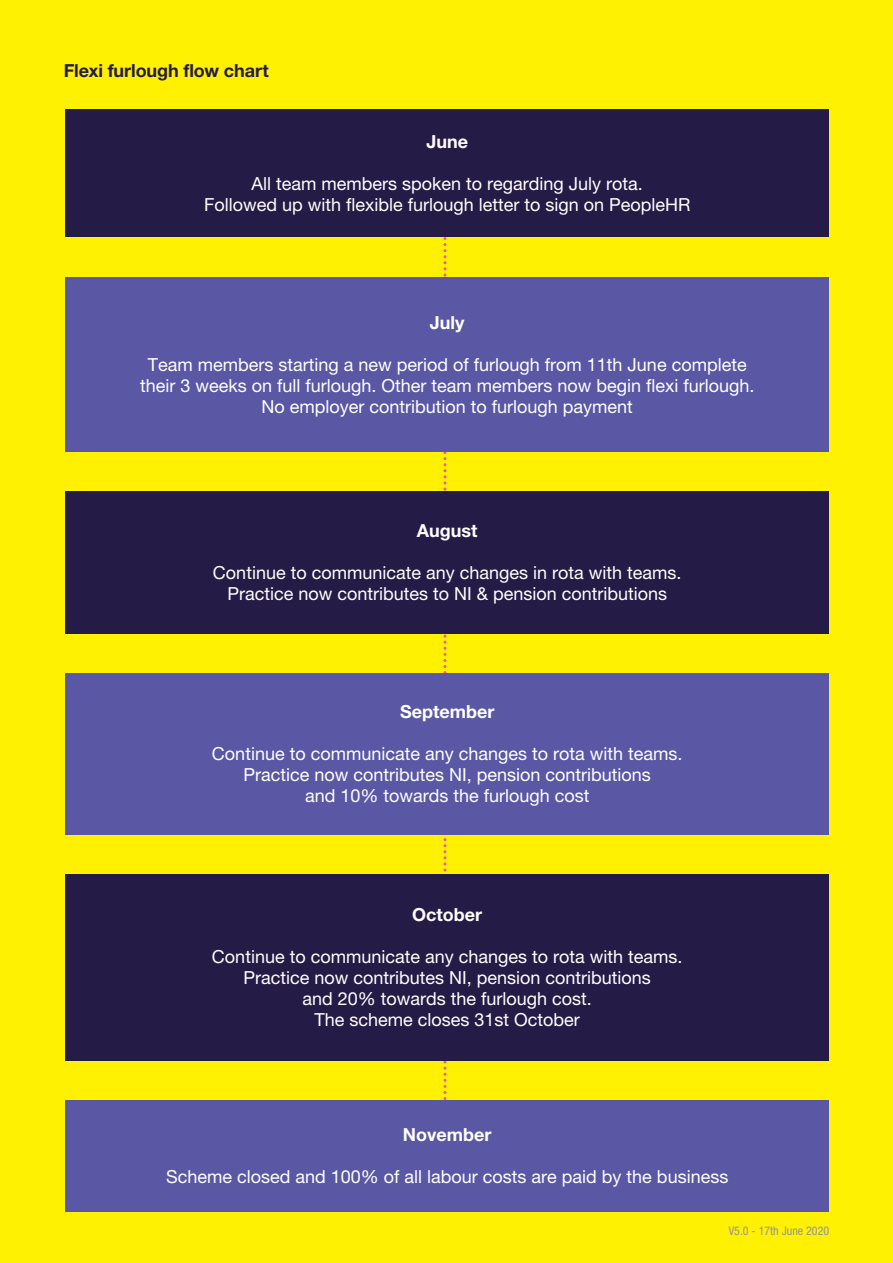
<style>
.page{position:relative;width:893px;height:1263px;background:#fff101}
.page>*{position:absolute;margin:0;border:0;box-sizing:border-box;transform-origin:0 0}
.t1{font:18px "Helvetica Neue LT Pro";color:#fff}
.t2{font:700 18px "Helvetica Neue LT Pro";color:#fff}
.t3{font:700 18px "Helvetica Neue LT Pro";letter-spacing:-.005em;color:#241c46}
.t4{font:condensed 12px "Helvetica Neue LT Pro";color:#939598}
</style>
<div class="page">
<svg style="left:443px;top:237px;width:3px;height:40px"></svg>
<svg style="left:443px;top:452px;width:3px;height:39px"></svg>
<svg style="left:443px;top:633px;width:3px;height:40px"></svg>
<svg style="left:443px;top:834px;width:3px;height:38px"></svg>
<svg style="left:443px;top:1061px;width:3px;height:39px"></svg>
<div style="left:65px;top:109px;width:764px;height:128px;background:#241c46"></div>
<div style="left:65px;top:277px;width:764px;height:175px;background:#5a57a5"></div>
<div style="left:65px;top:491px;width:764px;height:142px;background:#241c46"></div>
<div style="left:65px;top:673px;width:764px;height:161px;background:#5a57a5"></div>
<div style="left:65px;top:874px;width:764px;height:187px;background:#241c46"></div>
<div style="left:65px;top:1100px;width:764px;height:112px;background:#5a57a5"></div>
<p class="t3" style="left:64px;top:59px;width:207px">Flexi furlough flow chart</p>
<p class="t2" style="left:426px;top:130px;width:43px">June</p>
<p class="t1" style="left:251px;top:173px;width:393px">All team members spoken to regarding July rota.</p>
<p class="t1" style="left:204px;top:194px;width:488px">Followed up with flexible furlough letter to sign on PeopleHR</p>
<p class="t2" style="left:430px;top:311px;width:36px">July</p>
<p class="t1" style="left:148px;top:353px;width:600px">Team members starting a new period of furlough from 11th June complete</p>
<p class="t1" style="left:140px;top:374px;width:616px">their 3 weeks on full furlough. Other team members now begin flexi furlough.</p>
<p class="t1" style="left:261px;top:395px;width:373px">No employer contribution to furlough payment</p>
<p class="t2" style="left:417px;top:520px;width:62px">August</p>
<p class="t1" style="left:213px;top:562px;width:470px">Continue to communicate any changes in rota with teams.</p>
<p class="t1" style="left:227px;top:583px;width:441px">Practice now contributes to NI &amp; pension contributions</p>
<p class="t2" style="left:400px;top:701px;width:96px">September</p>
<p class="t1" style="left:212px;top:743px;width:472px">Continue to communicate any changes to rota with teams.</p>
<p class="t1" style="left:244px;top:764px;width:409px">Practice now contributes NI, pension contributions</p>
<p class="t1" style="left:305px;top:785px;width:286px">and 10% towards the furlough cost</p>
<p class="t2" style="left:412px;top:904px;width:72px">October</p>
<p class="t1" style="left:212px;top:946px;width:472px">Continue to communicate any changes to rota with teams.</p>
<p class="t1" style="left:244px;top:967px;width:409px">Practice now contributes NI, pension contributions</p>
<p class="t1" style="left:303px;top:988px;width:291px">and 20% towards the furlough cost.</p>
<p class="t1" style="left:315px;top:1009px;width:267px">The scheme closes 31st October</p>
<p class="t2" style="left:403px;top:1124px;width:90px">November</p>
<p class="t1" style="left:166px;top:1166px;width:564px">Scheme closed and 100% of all labour costs are paid by the business</p>
<p class="t4" style="left:729px;top:1224px;width:102px">V5.0 - 17th June 2020</p>
</div>
